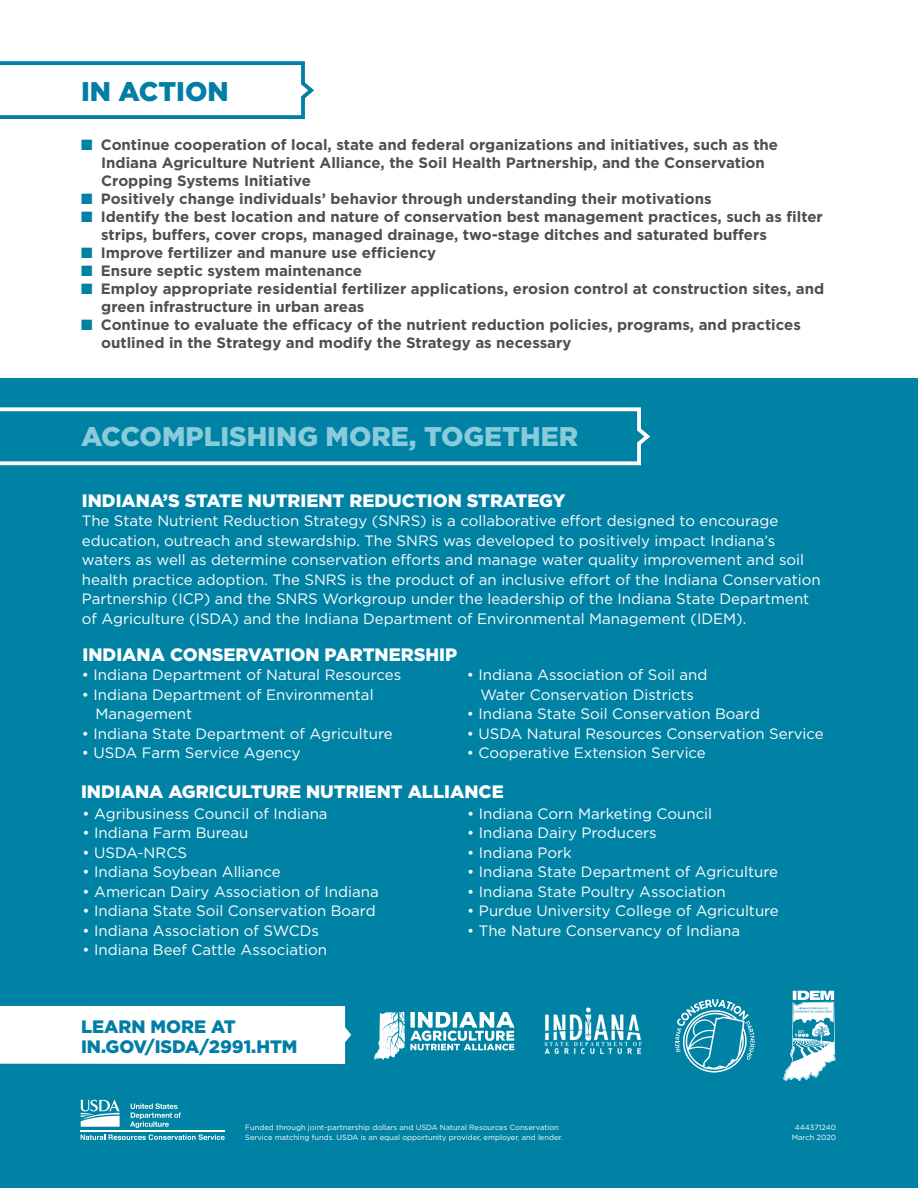
<style>
.page{position:relative;width:918px;height:1188px;background:#fff}
.page>*{position:absolute;margin:0;border:0;box-sizing:border-box;transform-origin:0 0}
.t1{font:900 27px "Gotham";color:#89cbdb}
.t2{font:900 27px "Gotham";color:#007ea5}
.t3{font:900 18px "Gotham";color:#fff}
.t4{font:900 18px/19.5px "Gotham";color:#007ea5}
.t5{font:15px/19.5px "Gotham";color:#fff}
.t6{font:700 15px/18px "Gotham";color:#4d4f54}
.t7{font:7.5px/10.5px "Gotham";color:#fff;text-align:center}
.s1{color:#0082a4}
.s2{font-weight:700;font-size:15px;color:#fff}
</style>
<div class="page">
<div style="left:0;top:378px;width:918px;height:810px;background:#0082a4"></div>
<svg style="left:81px;top:1134px;width:144px;height:6px"></svg>
<hr style="left:81px;top:1130px;width:144px;height:1px;background:#fff">
<svg style="left:80px;top:1100px;width:40px;height:27px"></svg>
<svg style="left:130px;top:1103px;width:51px;height:25px"></svg>
<svg style="left:0;top:407px;width:651px;height:59px"></svg>
<svg style="left:374px;top:1012px;width:140px;height:48px"></svg>
<svg style="left:0;top:61px;width:314px;height:58px"></svg>
<img style="left:544px;top:1007px;width:98px;height:48px">
<div style="left:0;top:1006px;width:351px;height:58px;background:#fff"></div>
<svg style="left:675px;top:999px;width:80px;height:74px"></svg>
<svg style="left:783px;top:991px;width:53px;height:90px"></svg>
<p class="t2" style="left:81px;top:73px;width:149px">IN ACTION</p>
<p class="t6" style="left:101px;top:135px;width:678px;text-indent:-20px"><span class="s1">■</span> Continue cooperation of local, state and federal organizations and initiatives, such as the<br>Indiana Agriculture Nutrient Alliance, the Soil Health Partnership, and the Conservation<br>Cropping Systems Initiative</p>
<p class="t6" style="left:81px;top:189px;width:632px"><span class="s1">■</span> Positively change individuals’ behavior through understanding their motivations</p>
<p class="t6" style="left:81px;top:207px;width:743px"><span class="s1">■</span> Identify the best location and nature of conservation best management practices, such as filter</p>
<p class="t6" style="left:101px;top:225px;width:667px">strips, buffers, cover crops, managed drainage, two-stage ditches and saturated buffers</p>
<p class="t6" style="left:81px;top:243px;width:357px"><span class="s1">■</span> Improve fertilizer and manure use efficiency</p>
<p class="t6" style="left:81px;top:261px;width:283px"><span class="s1">■</span> Ensure septic system maintenance</p>
<p class="t6" style="left:81px;top:279px;width:745px"><span class="s1">■</span> Employ appropriate residential fertilizer applications, erosion control at construction sites, and</p>
<p class="t6" style="left:101px;top:297px;width:265px">green infrastructure in urban areas</p>
<p class="t6" style="left:81px;top:315px;width:721px"><span class="s1">■</span> Continue to evaluate the efficacy of the nutrient reduction policies, programs, and practices</p>
<p class="t6" style="left:101px;top:333px;width:472px">outlined in the Strategy and modify the Strategy as necessary</p>
<p class="t1" style="left:81px;top:418px;width:499px">ACCOMPLISHING MORE, TOGETHER</p>
<p class="t3" style="left:82px;top:488px;width:485px">INDIANA’S STATE NUTRIENT REDUCTION STRATEGY</p>
<p class="t5" style="left:82px;top:511px;width:740px">The State Nutrient Reduction Strategy (SNRS) is a collaborative effort designed to encourage education, outreach and stewardship. The SNRS was developed to positively impact Indiana’s waters as well as determine conservation efforts and manage water quality improvement and soil health practice adoption. The SNRS is the product of an inclusive effort of the Indiana Conservation Partnership (ICP) and the SNRS Workgroup under the leadership of the Indiana State Department of Agriculture (ISDA) and the Indiana Department of Environmental Management (IDEM).</p>
<p class="t3" style="left:83px;top:642px;width:376px">INDIANA CONSERVATION PARTNERSHIP</p>
<p class="t5" style="left:82px;top:665px;width:321px">• Indiana Department of Natural Resources</p>
<p class="t5" style="left:82px;top:684px;width:293px">• Indiana Department of Environmental</p>
<p class="t5" style="left:95px;top:704px;width:98px">Management</p>
<p class="t5" style="left:82px;top:723px;width:312px">• Indiana State Department of Agriculture</p>
<p class="t5" style="left:82px;top:743px;width:220px">• USDA Farm Service Agency</p>
<p class="t5" style="left:467px;top:665px;width:242px">• Indiana Association of Soil and</p>
<p class="t5" style="left:480px;top:684px;width:215px">Water Conservation Districts</p>
<p class="t5" style="left:467px;top:704px;width:295px">• Indiana State Soil Conservation Board</p>
<p class="t5" style="left:467px;top:723px;width:358px">• USDA Natural Resources Conservation Service</p>
<p class="t5" style="left:467px;top:743px;width:240px">• Cooperative Extension Service</p>
<p class="t3" style="left:81px;top:779px;width:424px">INDIANA AGRICULTURE NUTRIENT ALLIANCE</p>
<p class="t5" style="left:83px;top:804px;width:247px">• Agribusiness Council of Indiana</p>
<p class="t5" style="left:83px;top:823px;width:167px">• Indiana Farm Bureau</p>
<p class="t5" style="left:83px;top:843px;width:106px">• USDA-NRCS</p>
<p class="t5" style="left:83px;top:862px;width:200px">• Indiana Soybean Alliance</p>
<p class="t5" style="left:83px;top:882px;width:298px">• American Dairy Association of Indiana</p>
<p class="t5" style="left:83px;top:901px;width:295px">• Indiana State Soil Conservation Board</p>
<p class="t5" style="left:83px;top:921px;width:238px">• Indiana Association of SWCDs</p>
<p class="t5" style="left:83px;top:940px;width:246px">• Indiana Beef Cattle Association</p>
<p class="t4" style="left:81px;top:1017px;width:218px">LEARN MORE AT <span class="s2">www.<br></span>IN.GOV/ISDA/2991.HTM</p>
<p class="t5" style="left:467px;top:804px;width:246px">• Indiana Corn Marketing Council</p>
<p class="t5" style="left:467px;top:823px;width:191px">• Indiana Dairy Producers</p>
<p class="t5" style="left:467px;top:843px;width:106px">• Indiana Pork</p>
<p class="t5" style="left:467px;top:862px;width:312px">• Indiana State Department of Agriculture</p>
<p class="t5" style="left:467px;top:882px;width:260px">• Indiana State Poultry Association</p>
<p class="t5" style="left:467px;top:901px;width:313px">• Purdue University College of Agriculture</p>
<p class="t5" style="left:467px;top:921px;width:274px">• The Nature Conservancy of Indiana</p>
<p class="t7" style="left:245px;top:1122px;width:319px;text-align:left">Funded through joint-partnership dollars and USDA Natural Resources Conservation<br>Service matching funds. USDA is an equal opportunity provider, employer, and lender.</p>
<p class="t7" style="left:792px;top:1122px;width:46px">444371240<br>March 2020</p>
</div>
